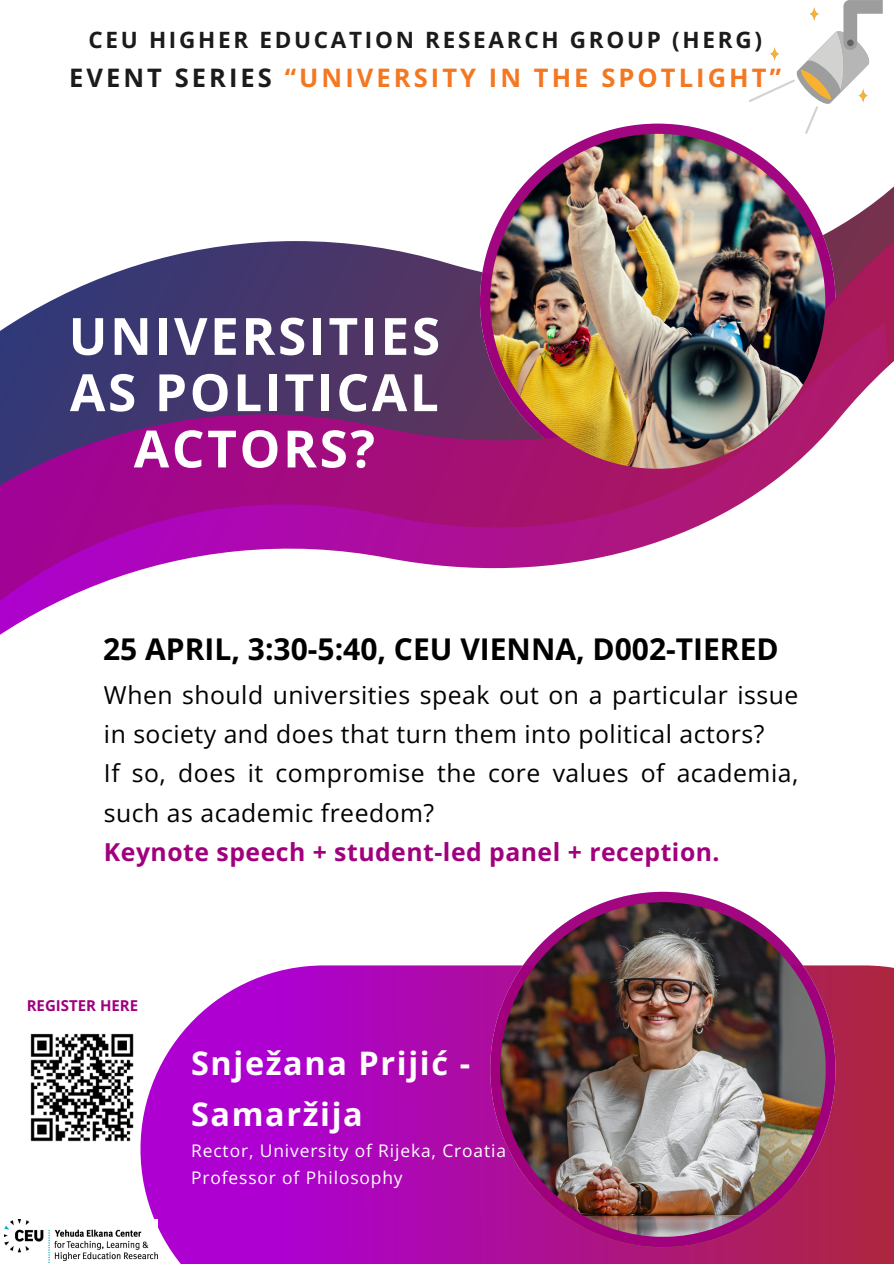
<style>
.page{position:relative;width:894px;height:1264px;background:#fff}
.page>*{position:absolute;margin:0;border:0;box-sizing:border-box;transform-origin:0 0}
.t1{font:700 51.45px/56.2px "Open Sans";letter-spacing:.05em;color:#fff;text-align:center}
.t2{font:700 32.4px/51.8px "Open Sans";letter-spacing:.05em;color:#fff}
.t3{font:700 30px "Open Sans";color:#000}
.t4{font:700 25.5px "Open Sans";letter-spacing:.12em;color:#f47721}
.t5{font:24.75px/39.3px "Open Sans";letter-spacing:.02em;color:#000}
.t6{font:700 22.5px "Open Sans";letter-spacing:.12em;color:#1c1b1b}
.t7{font:17.4px/27px "Open Sans";letter-spacing:.05em;color:#fff}
.t8{font:700 15px "Open Sans";color:#a0007d}
.s1{color:#1c1b1b}
.s2{font-weight:700;color:#a0007d}
</style>
<div class="page">
<svg style="left:544px;top:124px;width:228px;height:41px"></svg>
<svg style="left:141px;top:165px;width:752px;height:99px"></svg>
<img style="left:490px;top:134px;width:335px;height:335px;border-radius:50%">
<img style="left:0;top:264px;width:893px;height:371px">
<svg style="left:140px;top:965px;width:753px;height:298px;background:#b219b0"></svg>
<svg style="left:490px;top:891px;width:345px;height:356px"></svg>
<img style="left:500px;top:902px;width:325px;height:334px">
<svg style="left:748px;top:0;width:134px;height:134px"></svg>
<img style="left:30px;top:1033px;width:104px;height:109px">
<img style="left:4px;top:1219px;width:153px;height:44px">
<p class="t6" style="left:88px;top:24px;width:675px">CEU HIGHER EDUCATION RESEARCH GROUP (HERG)</p>
<p class="t4" style="left:69px;top:60px;width:713px"><span class="s1">EVENT SERIES</span> “UNIVERSITY IN THE SPOTLIGHT”</p>
<p class="t1" style="left:69px;top:307px;width:373px">UNIVERSITIES<br>AS POLITICAL<br>ACTORS?</p>
<h2 class="t3" style="left:103px;top:628px;width:677px">25 APRIL, 3:30-5:40, CEU VIENNA, D002-TIERED</h2>
<h4 class="t5" style="left:104px;top:674px;width:695px">When should universities speak out on a particular issue in society and does that turn them into political actors?<br>If so, does it compromise the core values of academia, such as academic freedom?<br><span class="s2">Keynote speech + student-led panel + reception.</span></h4>
<h5 class="t8" style="left:27px;top:994px;width:113px">REGISTER HERE</h5>
<p class="t2" style="left:191px;top:1036px;width:280px">Snježana Prijić -<br>Samaržija</p>
<h1 class="t7" style="left:191px;top:1137px;width:316px">Rector, University of Rijeka, Croatia<br>Professor of Philosophy</h1>
</div>
